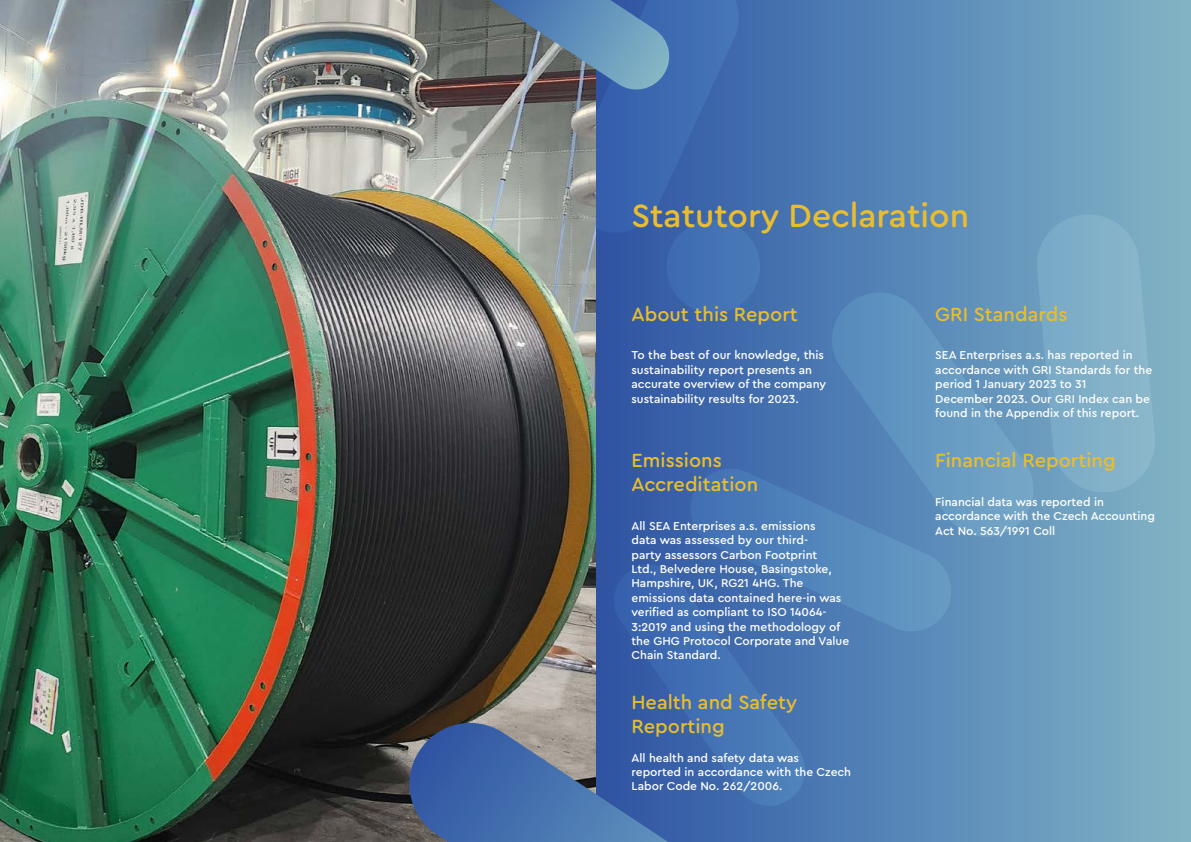
<style>
.page{position:relative;width:1191px;height:842px;background:#fff}
.page>*{position:absolute;margin:0;border:0;box-sizing:border-box;transform-origin:0 0}
.t1{font:500 33.7px "Cera Round Pro";color:#e9bd2f}
.t2{font:500 20px/24px "Cera Round Pro";color:#e8bd2e}
.t3{font:500 12px/14.4px "Cera Round Pro";color:#fff}
</style>
<div class="page">
<div style="left:595px;top:0;width:596px;height:842px;background:linear-gradient(to right,#2c53a3,#80b4c7)"></div>
<svg style="left:825px;top:286px;width:209px;height:252px;fill:#6395be"></svg>
<svg style="left:613px;top:565px;width:197px;height:246px;fill:#4471b2"></svg>
<svg style="left:1036px;top:213px;width:120px;height:280px"></svg>
<svg style="left:689px;top:468px;width:268px;height:165px"></svg>
<img style="left:0;top:0;width:595px;height:842px">
<svg style="left:417px;top:0;width:349px;height:320px"></svg>
<svg style="left:299px;top:589px;width:369px;height:253px"></svg>
<h1 class="t1" style="left:631px;top:193px;width:339px">Statutory Declaration</h1>
<h2 class="t2" style="left:631px;top:301px;width:168px">About this Report</h2>
<p class="t3" style="left:631px;top:347px;width:196px">To the best of our knowledge, this sustainability report presents an accurate overview of the company sustainability results for 2023.</p>
<h2 class="t2" style="left:631px;top:448px;width:128px">Emissions<br>Accreditation</h2>
<p class="t3" style="left:631px;top:518px;width:219px">All SEA Enterprises a.s. emissions<br>data was assessed by our third-<br>party assessors Carbon Footprint<br>Ltd., Belvedere House, Basingstoke,<br>Hampshire, UK, RG21 4HG. The emissions data contained here-in was verified as compliant to ISO 14064-<br>3:2019 and using the methodology of the GHG Protocol Corporate and Value<br>Chain Standard.</p>
<h2 class="t2" style="left:631px;top:689px;width:167px">Health and Safety<br>Reporting</h2>
<p class="t3" style="left:631px;top:750px;width:221px">All health and safety data was reported in accordance with the Czech<br>Labor Code No. 262/2006.</p>
<h2 class="t2" style="left:935px;top:301px;width:134px">GRI Standards</h2>
<p class="t3" style="left:935px;top:347px;width:218px">SEA Enterprises a.s. has reported in accordance with GRI Standards for the period 1 January 2023 to 31<br>December 2023. Our GRI Index can be found in the Appendix of this report.</p>
<h2 class="t2" style="left:935px;top:448px;width:182px">Financial Reporting</h2>
<p class="t3" style="left:935px;top:494px;width:221px">Financial data was reported in accordance with the Czech Accounting<br>Act No. 563/1991 Coll</p>
</div>
